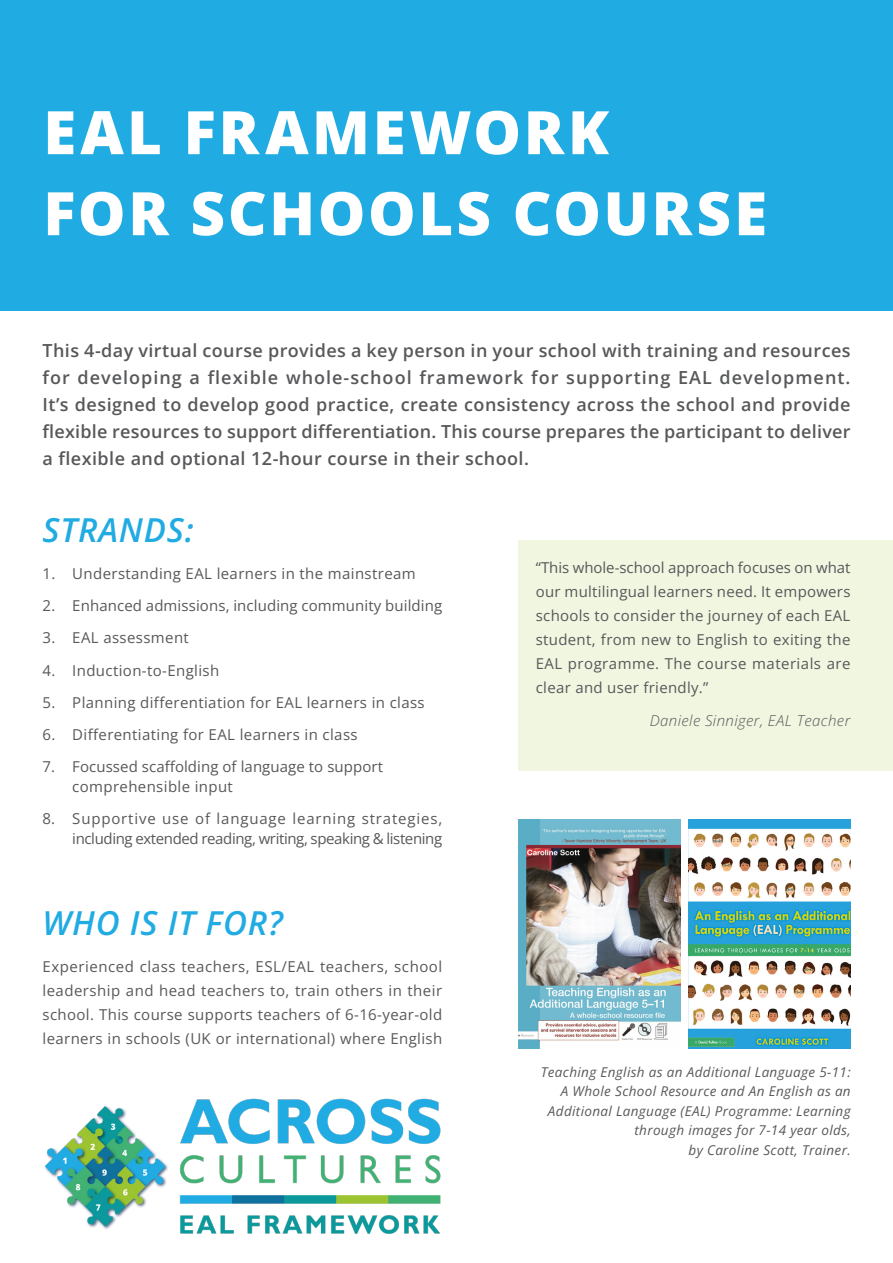
<style>
.page{position:relative;width:893px;height:1263px;background:#fff}
.page>*{position:absolute;margin:0;border:0;box-sizing:border-box;transform-origin:0 0}
.Cover{font:800 60px/81px "Open Sans";letter-spacing:.045em;color:#fff}
.Small_Title{font:italic 600 33px "Open Sans";letter-spacing:.025em;color:#21abe3}
.Bold{font:600 18px/27px "Open Sans";letter-spacing:.025em;color:#57585a;text-align:justify}
.Body{font:15px/24px "Open Sans";letter-spacing:.025em;color:#57585a;text-align:justify}
.Body-2{font:15px/19.5px "Open Sans";letter-spacing:-.025em;color:#57585a;text-align:right}
.Body-3{font:15px/19.5px "Open Sans";letter-spacing:.005em;color:#57585a}
.Body-4{font:italic 300 15px "Open Sans";letter-spacing:.025em;color:#57585a}
.Body-5{font:italic 13.5px/19.5px "Open Sans";letter-spacing:.025em;color:#57585a;text-align:right}
</style>
<div class="page">
<div style="left:0;top:0;width:893px;height:310px;background:#21abe3"></div>
<div style="left:519px;top:540px;width:374px;height:230px;background:#f0f6e0"></div>
<img style="left:44px;top:1106px;width:124px;height:123px">
<img style="left:179px;top:1098px;width:262px;height:136px">
<img style="left:519px;top:820px;width:161px;height:228px">
<img style="left:689px;top:820px;width:161px;height:228px">
<p class="Cover" style="left:43px;top:90px;width:725px">EAL FRAMEWORK<br>FOR SCHOOLS COURSE</p>
<p class="Bold" style="left:43px;top:337px;width:810px">This 4-day virtual course provides a key person in your school with training and resources for developing a flexible whole-school framework for supporting EAL development.<br>It’s designed to develop good practice, create consistency across the school and provide flexible resources to support differentiation. This course prepares the participant to deliver a flexible and optional 12-hour course in their school.</p>
<p class="Small_Title" style="left:43px;top:507px;width:153px">STRANDS:</p>
<p class="Body" style="left:43px;top:561px;width:375px">1. Understanding EAL learners in the mainstream</p>
<p class="Body" style="left:43px;top:593px;width:401px">2. Enhanced admissions, including community building</p>
<p class="Body" style="left:43px;top:625px;width:148px">3. EAL assessment</p>
<p class="Body" style="left:43px;top:658px;width:178px">4. Induction-to-English</p>
<p class="Body" style="left:43px;top:690px;width:384px">5. Planning differentiation for EAL learners in class</p>
<p class="Body" style="left:43px;top:722px;width:317px">6. Differentiating for EAL learners in class</p>
<p class="Body-3" style="left:72px;top:757px;width:312px;text-indent:-30px">7. Focussed scaffolding of language to support comprehensible input</p>
<p class="Body-2" style="left:43px;top:808px;width:401px">8. Supportive use of language learning strategies, including extended reading, writing, speaking &amp; listening</p>
<p class="Small_Title" style="left:43px;top:900px;width:242px">WHO IS IT FOR?</p>
<p class="Body" style="left:43px;top:954px;width:401px">Experienced class teachers, ESL/EAL teachers, school leadership and head teachers to, train others in their school. This course supports teachers of 6-16-year-old learners in schools (UK or international) where English</p>
<p class="Body" style="left:536px;top:555px;width:316px">“This whole-school approach focuses on what our multilingual learners need. It empowers schools to consider the journey of each EAL student, from new to English to exiting the EAL programme. The course materials are clear and user friendly.”</p>
<p class="Body-4" style="left:650px;top:709px;width:202px">Daniele Sinniger, EAL Teacher</p>
<p class="Body-5" style="left:541px;top:1061px;width:311px">Teaching English as an Additional Language 5-11:<br>A Whole School Resource and An English as an Additional Language (EAL) Programme: Learning through images for 7-14 year olds,<br>by Caroline Scott, Trainer.</p>
</div>
